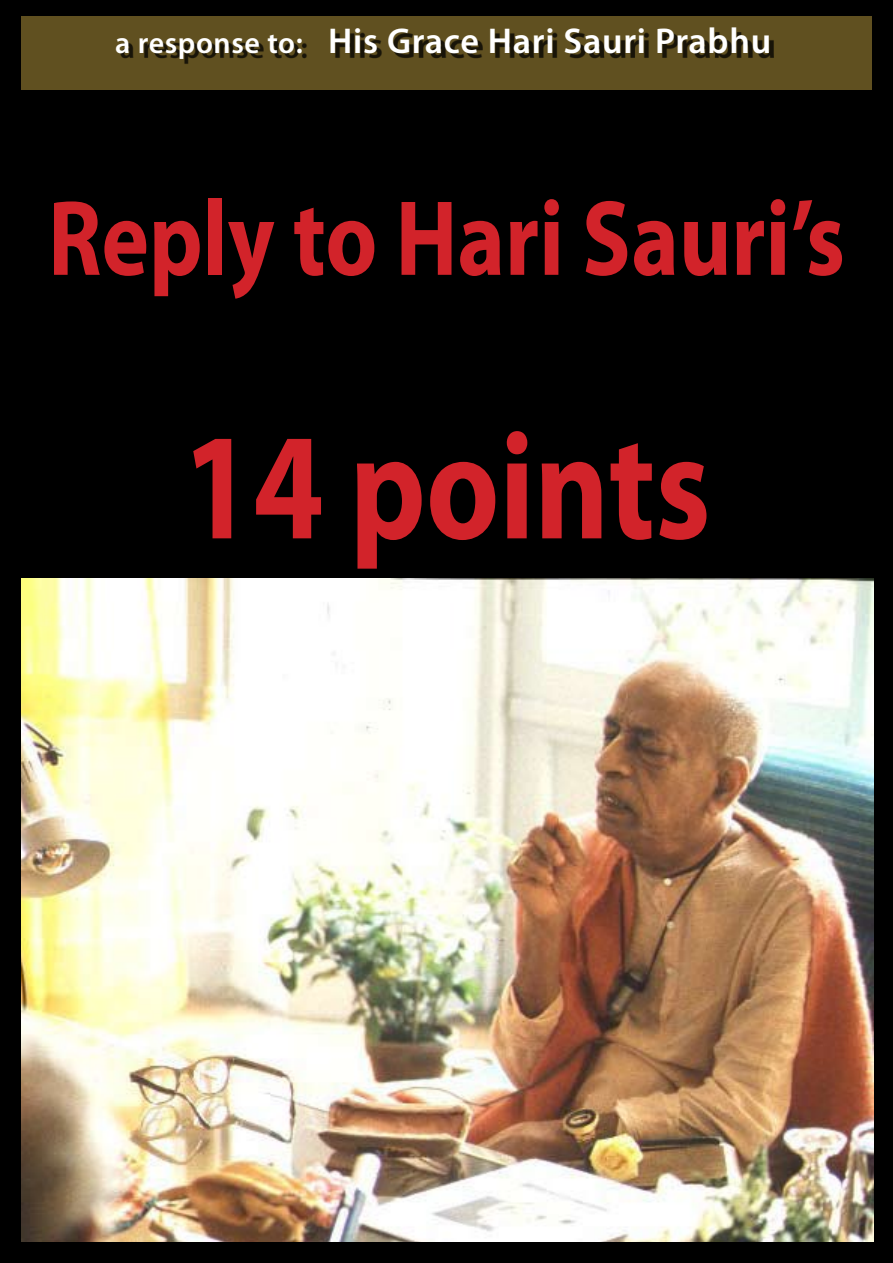
<style>
.page{position:relative;width:893px;height:1263px;background:#000}
.page>*{position:absolute;margin:0;border:0;box-sizing:border-box;transform-origin:0 0}
.t1{font:700 153px "Myriad Pro";color:#d2232a;scale:.83 1}
.t2{font:700 108px "Myriad Pro";color:#d2232a;scale:.83 1}
.t3{font:600 36px "Myriad Pro";letter-spacing:.02em;color:#fff}
.s1{font-size:30px}
</style>
<div class="page">
<div style="left:22px;top:16px;width:850px;height:73px;background:#605020"></div>
<img style="left:21px;top:578px;width:853px;height:664px">
<div style="left:120px;top:32px;width:773px;height:55px;background:#000;opacity:.75"></div>
<p class="t3" style="left:115px;top:21px;width:658px"><span class="s1">a response to:</span> His Grace Hari Sauri Prabhu</p>
<h2 class="t2" style="left:48px;top:178px;width:961px">Reply to Hari Sauri’s</h2>
<h1 class="t1" style="left:182px;top:401px;width:638px">14 points</h1>
</div>
